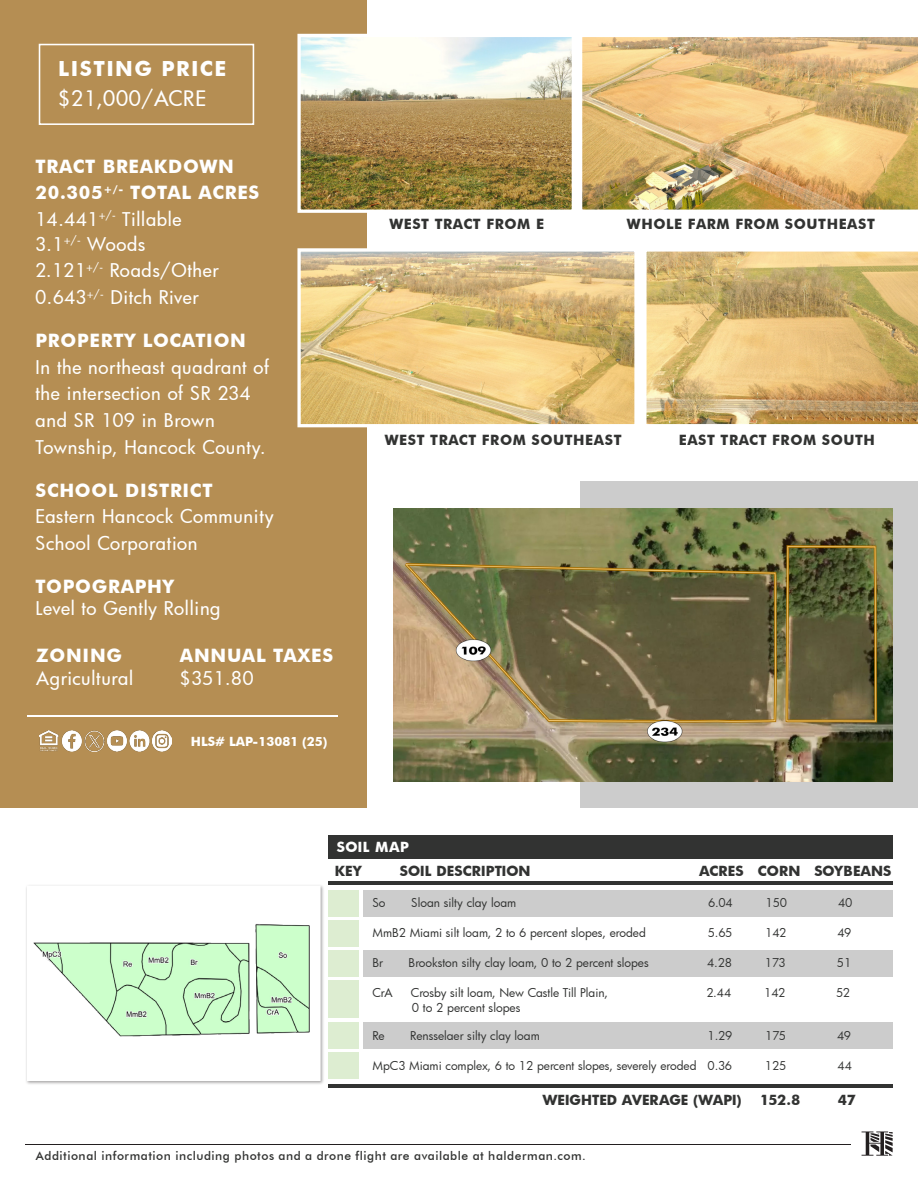
<style>
.page{position:relative;width:918px;height:1188px;background:#fff}
.page>*{position:absolute;margin:0;border:0;box-sizing:border-box;transform-origin:0 0}
.t1{font:700 20.85px "Futura BT";letter-spacing:.07em;color:#fff}
.t2{font:500 20.85px "Futura";letter-spacing:.04em;color:#fff}
.t3{font:500 18.45px/26.5px "Futura";letter-spacing:.035em;color:#fff}
.t4{font:700 18.45px/22.2px "Futura BT";letter-spacing:.04em;color:#fff}
.t5{font:700 14.25px "Futura BT";letter-spacing:.04em;color:#323332}
.t6{font:700 13.65px "Futura";color:#323332}
.t7{font:700 13.65px "Futura";letter-spacing:.03em;color:#fff}
.t8{font:700 12.75px "Futura BT";color:#fff}
.t9{font:500 12.15px "Futura BT";letter-spacing:.04em;color:#323332}
.t10{font:12px "Futura";color:#323332}
.t11{font:11.85px "Futura";color:#323332}
.s1{font-family:"Futura BT";font-weight:700}
.s2{font-family:"Futura";font-weight:500}
</style>
<div class="page">
<div style="left:580px;top:481px;width:338px;height:327px;background:#ccc"></div>
<div style="left:0;top:0;width:366px;height:808px;background:#b58e53"></div>
<img style="left:393px;top:509px;width:499px;height:273px">
<img style="left:301px;top:38px;width:270px;height:171px">
<div style="left:297px;top:34px;width:278px;height:179px;border:3px solid #fff"></div>
<div style="left:25px;top:884px;width:300px;height:201px;background:#231f20;opacity:.4"></div>
<div style="left:28px;top:886px;width:292px;height:194px;background:#fff"></div>
<img style="left:33px;top:924px;width:277px;height:113px">
<div style="left:27px;top:886px;width:294px;height:195px;border:1px solid #fff"></div>
<img style="left:582px;top:37px;width:336px;height:173px">
<hr style="left:27px;top:716px;width:311px;height:1px;background:#fff">
<div style="left:39px;top:44px;width:215px;height:81px;border:2px solid #fff"></div>
<img style="left:301px;top:252px;width:333px;height:171px">
<div style="left:297px;top:248px;width:341px;height:179px;border:3px solid #fff"></div>
<svg style="left:646px;top:251px;width:272px;height:174px;background:#d3b474"></svg>
<img style="left:40px;top:731px;width:131px;height:20px">
<hr style="left:25px;top:1144px;width:826px;height:1px;background:#231f20">
<svg style="left:862px;top:1131px;width:31px;height:25px"></svg>
<div style="left:363px;top:1022px;width:530px;height:27px;background:#ccc"></div>
<div style="left:363px;top:890px;width:530px;height:27px;background:#ccc"></div>
<div style="left:363px;top:950px;width:530px;height:26px;background:#ccc"></div>
<hr style="left:328px;top:1085px;width:565px;height:3px;background:#323332">
<hr style="left:328px;top:882px;width:565px;height:3px;background:#323332">
<div style="left:328px;top:950px;width:31px;height:26px;background:#ddedd1"></div>
<div style="left:328px;top:920px;width:31px;height:26px;background:#ddedd1"></div>
<div style="left:328px;top:980px;width:31px;height:38px;background:#ddedd1"></div>
<div style="left:328px;top:890px;width:31px;height:27px;background:#ddedd1"></div>
<div style="left:328px;top:1022px;width:31px;height:27px;background:#ddedd1"></div>
<div style="left:328px;top:835px;width:565px;height:23px;background:#323332"></div>
<div style="left:328px;top:1052px;width:31px;height:27px;background:#ddedd1"></div>
<p class="t1" style="left:58px;top:56px;width:170px">LISTING PRICE</p>
<p class="t2" style="left:58px;top:85px;width:150px">$21,000/ACRE</p>
<p class="t4" style="left:36px;top:155px;width:200px">TRACT BREAKDOWN</p>
<p class="t4" style="left:36px;top:181px;width:225px">20.305<sup>+/-</sup> TOTAL ACRES</p>
<p class="t3" style="left:36px;top:205px;width:148px">14.441<sup>+/-</sup> Tillable</p>
<p class="t3" style="left:36px;top:230px;width:111px">3.1<sup>+/-</sup> Woods</p>
<p class="t3" style="left:36px;top:257px;width:185px">2.121<sup>+/-</sup> Roads/Other</p>
<p class="t3" style="left:36px;top:283px;width:165px">0.643<sup>+/-</sup> Ditch River</p>
<p class="t4" style="left:36px;top:330px;width:212px">PROPERTY LOCATION</p>
<p class="t3" style="left:36px;top:354px;width:235px">In the northeast quadrant of the intersection of SR 234 and SR 109 in Brown<br>Township, Hancock County.</p>
<p class="t4" style="left:36px;top:479px;width:179px">SCHOOL DISTRICT</p>
<p class="t3" style="left:36px;top:503px;width:240px">Eastern Hancock Community<br>School Corporation</p>
<p class="t4" style="left:36px;top:575px;width:140px">TOPOGRAPHY</p>
<p class="t3" style="left:36px;top:595px;width:187px">Level to Gently Rolling</p>
<p class="t3" style="left:36px;top:644px;width:99px;line-height:22.2px"><span class="s1">ZONING<br></span>Agricultural</p>
<p class="t4" style="left:180px;top:645px;width:155px">ANNUAL TAXES <span class="s2">$351.80</span></p>
<p class="t8" style="left:191px;top:734px;width:138px">HLS# LAP-13081 (25)</p>
<p class="t5" style="left:389px;top:215px;width:156px">WEST TRACT FROM E</p>
<p class="t5" style="left:627px;top:215px;width:249px">WHOLE FARM FROM SOUTHEAST</p>
<p class="t5" style="left:385px;top:431px;width:238px">WEST TRACT FROM SOUTHEAST</p>
<p class="t5" style="left:679px;top:431px;width:198px">EAST TRACT FROM SOUTH</p>
<p class="t7" style="left:337px;top:837px;width:74px">SOIL MAP</p>
<p class="t6" style="left:335px;top:861px;width:29px">KEY</p>
<p class="t6" style="left:400px;top:861px;width:132px">SOIL DESCRIPTION</p>
<p class="t6" style="left:699px;top:861px;width:194px">ACRES CORN SOYBEANS</p>
<p class="t11" style="left:372px;top:895px;width:15px">So</p>
<p class="t11" style="left:411px;top:895px;width:107px">Sloan silty clay loam</p>
<p class="t11" style="left:708px;top:895px;width:26px">6.04</p>
<p class="t11" style="left:766px;top:895px;width:23px">150</p>
<p class="t11" style="left:838px;top:895px;width:16px">40</p>
<p class="t11" style="left:372px;top:925px;width:275px">MmB2 Miami silt loam, 2 to 6 percent slopes, eroded</p>
<p class="t11" style="left:708px;top:925px;width:26px">5.65</p>
<p class="t11" style="left:765px;top:925px;width:23px">142</p>
<p class="t11" style="left:837px;top:925px;width:16px">49</p>
<p class="t11" style="left:372px;top:955px;width:12px">Br</p>
<p class="t11" style="left:409px;top:955px;width:242px">Brookston silty clay loam, 0 to 2 percent slopes</p>
<p class="t11" style="left:707px;top:955px;width:26px">4.28</p>
<p class="t11" style="left:765px;top:955px;width:23px">173</p>
<p class="t11" style="left:837px;top:955px;width:16px">51</p>
<p class="t11" style="left:372px;top:985px;width:22px">CrA</p>
<p class="t11" style="left:411px;top:985px;width:199px">Crosby silt loam, New Castle Till Plain,</p>
<p class="t11" style="left:706px;top:985px;width:26px">2.44</p>
<p class="t11" style="left:764px;top:985px;width:23px">142</p>
<p class="t11" style="left:836px;top:985px;width:15px">52</p>
<p class="t11" style="left:372px;top:1028px;width:14px">Re</p>
<p class="t11" style="left:410px;top:1028px;width:131px">Rensselaer silty clay loam</p>
<p class="t11" style="left:707px;top:1028px;width:27px">1.29</p>
<p class="t11" style="left:765px;top:1028px;width:22px">175</p>
<p class="t11" style="left:837px;top:1028px;width:16px">49</p>
<p class="t11" style="left:372px;top:1058px;width:361px">MpC3 Miami complex, 6 to 12 percent slopes, severely eroded 0.36</p>
<p class="t11" style="left:765px;top:1058px;width:23px">125</p>
<p class="t11" style="left:837px;top:1058px;width:16px">44</p>
<p class="t10" style="left:412px;top:999px;width:110px">0 to 2 percent slopes</p>
<p class="t6" style="left:542px;top:1090px;width:201px">WEIGHTED AVERAGE (WAPI)</p>
<p class="t6" style="left:760px;top:1090px;width:42px">152.8</p>
<p class="t6" style="left:838px;top:1090px;width:20px">47</p>
<p class="t9" style="left:36px;top:1149px;width:552px">Additional information including photos and a drone flight are available at halderman.com.</p>
</div>
